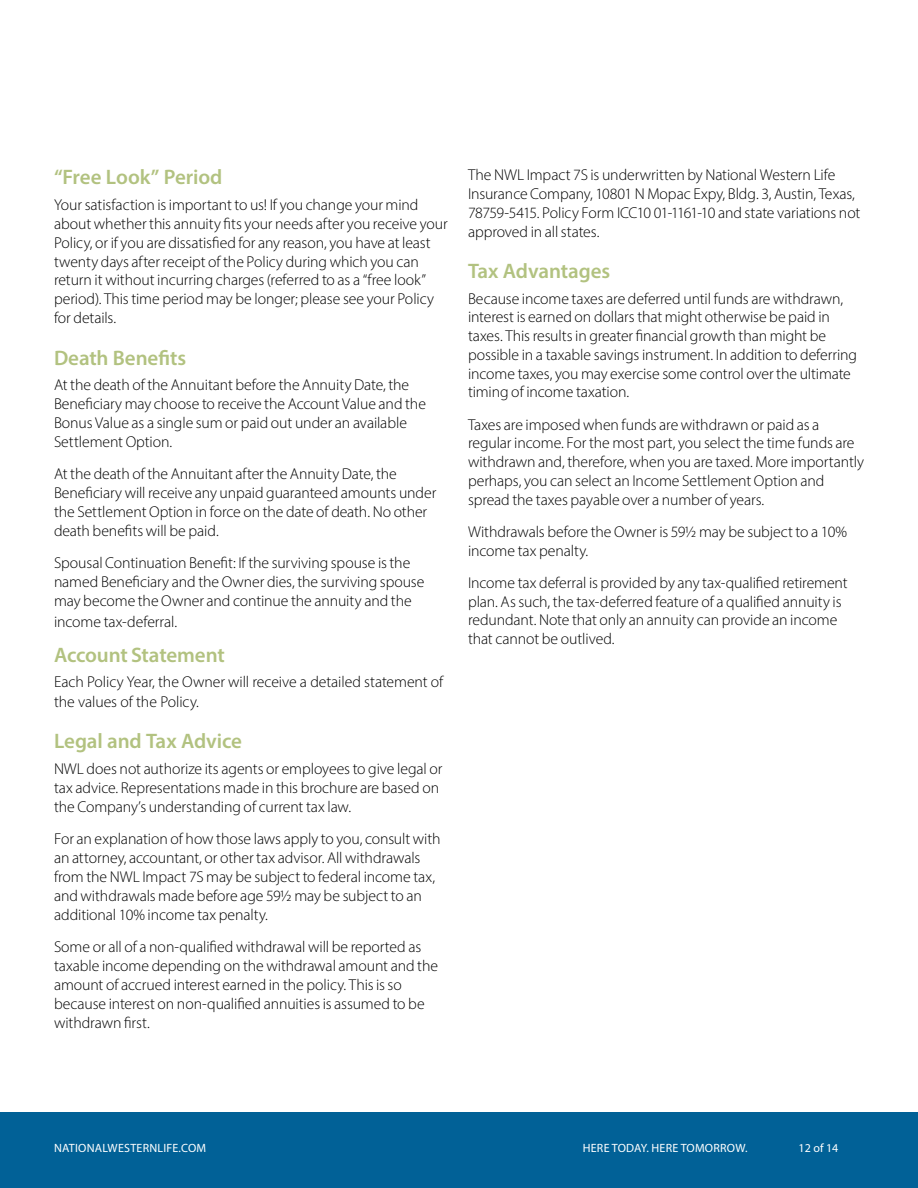
<style>
.page{position:relative;width:918px;height:1188px;background:#fff}
.page>*{position:absolute;margin:0;border:0;box-sizing:border-box;transform-origin:0 0}
.Blue_Subheader{font:600 21px "Myriad Pro";letter-spacing:-.005em;color:#b2c280}
.Body_Copy{font:300 15.75px/18.9px "Myriad Pro";letter-spacing:-.005em;color:#000}
.t1{font:12px "Myriad Pro";letter-spacing:.02em;color:#fff}
</style>
<div class="page">
<div style="left:0;top:1112px;width:918px;height:76px;background:#016197"></div>
<p class="Blue_Subheader" style="left:54px;top:164px;width:170px">“Free Look” Period</p>
<p class="Body_Copy" style="left:54px;top:195px;width:395px">Your satisfaction is important to us! If you change your mind about whether this annuity fits your needs after you receive your Policy, or if you are dissatisfied for any reason, you have at least twenty days after receipt of the Policy during which you can return it without incurring charges (referred to as a “free look” period). This time period may be longer; please see your Policy for details.</p>
<p class="Blue_Subheader" style="left:54px;top:344px;width:134px">Death Benefits</p>
<p class="Body_Copy" style="left:54px;top:375px;width:374px">At the death of the Annuitant before the Annuity Date, the Beneficiary may choose to receive the Account Value and the Bonus Value as a single sum or paid out under an available Settlement Option.</p>
<p class="Body_Copy" style="left:54px;top:464px;width:384px">At the death of the Annuitant after the Annuity Date, the Beneficiary will receive any unpaid guaranteed amounts under the Settlement Option in force on the date of death. No other death benefits will be paid.</p>
<p class="Body_Copy" style="left:54px;top:554px;width:372px">Spousal Continuation Benefit: If the surviving spouse is the named Beneficiary and the Owner dies, the surviving spouse may become the Owner and continue the annuity and the</p>
<p class="Body_Copy" style="left:54px;top:612px;width:125px">income tax-deferral.</p>
<p class="Blue_Subheader" style="left:54px;top:641px;width:172px">Account Statement</p>
<p class="Body_Copy" style="left:54px;top:672px;width:391px;line-height:19.8px">Each Policy Year, the Owner will receive a detailed statement of the values of the Policy.</p>
<p class="Blue_Subheader" style="left:54px;top:728px;width:189px">Legal and Tax Advice</p>
<p class="Body_Copy" style="left:54px;top:759px;width:390px">NWL does not authorize its agents or employees to give legal or tax advice. Representations made in this brochure are based on the Company’s understanding of current tax law.</p>
<p class="Body_Copy" style="left:54px;top:829px;width:388px">For an explanation of how those laws apply to you, consult with an attorney, accountant, or other tax advisor. All withdrawals from the NWL Impact 7S may be subject to federal income tax, and withdrawals made before age 59½ may be subject to an additional 10% income tax penalty.</p>
<p class="Body_Copy" style="left:54px;top:937px;width:386px">Some or all of a non-qualified withdrawal will be reported as taxable income depending on the withdrawal amount and the amount of accrued interest earned in the policy. This is so because interest on non-qualified annuities is assumed to be withdrawn first.</p>
<p class="Body_Copy" style="left:468px;top:165px;width:394px">The NWL Impact 7S is underwritten by National Western Life Insurance Company, 10801 N Mopac Expy, Bldg. 3, Austin, Texas, 78759-5415. Policy Form ICC10 01-1161-10 and state variations not approved in all states.</p>
<p class="Blue_Subheader" style="left:468px;top:258px;width:144px">Tax Advantages</p>
<p class="Body_Copy" style="left:468px;top:289px;width:391px">Because income taxes are deferred until funds are withdrawn, interest is earned on dollars that might otherwise be paid in taxes. This results in greater financial growth than might be possible in a taxable savings instrument. In addition to deferring income taxes, you may exercise some control over the ultimate timing of income taxation.</p>
<p class="Body_Copy" style="left:468px;top:415px;width:398px">Taxes are imposed when funds are withdrawn or paid as a regular income. For the most part, you select the time funds are withdrawn and, therefore, when you are taxed. More importantly perhaps, you can select an Income Settlement Option and spread the taxes payable over a number of years.</p>
<p class="Body_Copy" style="left:468px;top:522px;width:381px">Withdrawals before the Owner is 59½ may be subject to a 10% income tax penalty.</p>
<p class="Body_Copy" style="left:468px;top:573px;width:381px">Income tax deferral is provided by any tax-qualified retirement plan. As such, the tax-deferred feature of a qualified annuity is redundant. Note that only an annuity can provide an income that cannot be outlived.</p>
<p class="t1" style="left:54px;top:1141px;width:154px">NATIONALWESTERNLIFE.COM</p>
<p class="t1" style="left:583px;top:1141px;width:166px">HERE TODAY. HERE TOMORROW.</p>
<p class="t1" style="left:799px;top:1141px;width:41px">12 of 14</p>
</div>
